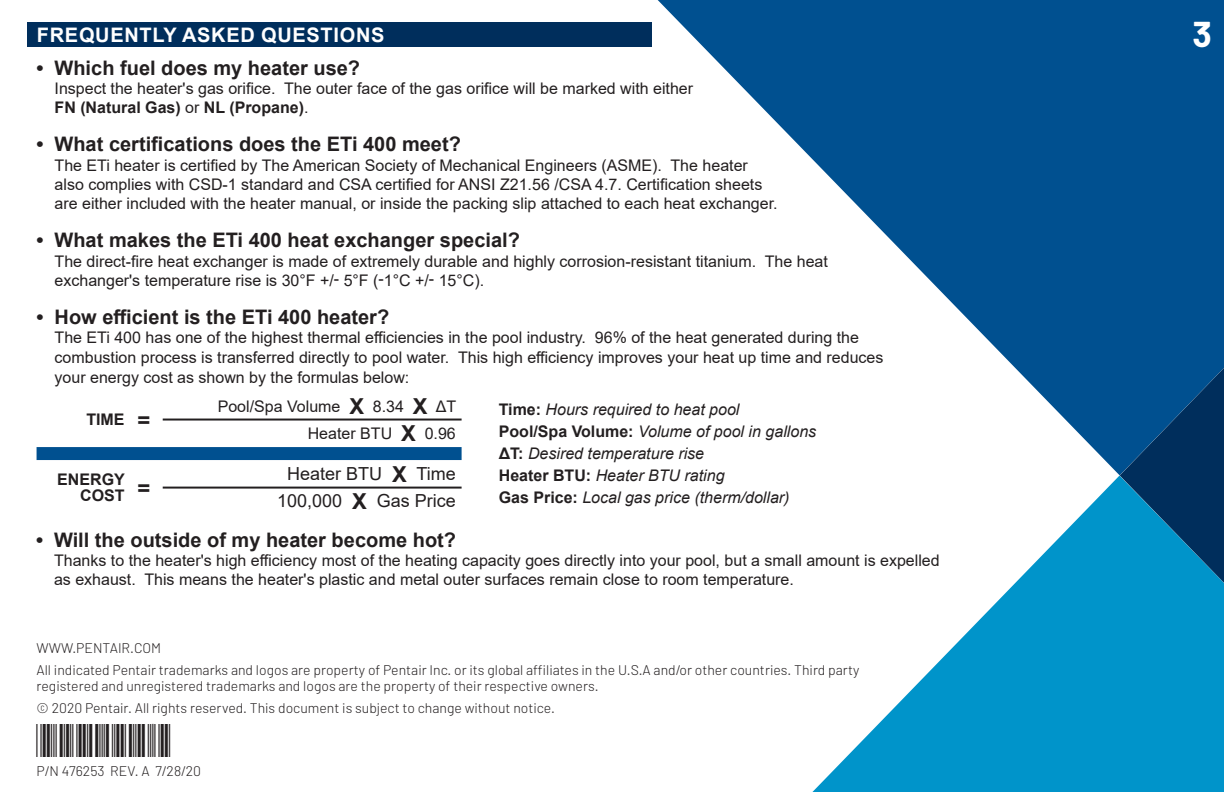
<style>
.page{position:relative;width:1224px;height:792px;background:#fff}
.page>*{position:absolute;margin:0;border:0;box-sizing:border-box;transform-origin:0 0}
.TrademarksDisclaimer{font:44px "Free 3 of 9";color:#231f20}
.t1{font:700 36px "Barlow";color:#fff}
.t2{font:700 22px "Arial";color:#231f20}
.t3{font:700 20px "Arial";color:#231f20}
.Body_text{font:700 20px "Arial";letter-spacing:.035em;color:#fff}
.t4{font:18px "Arial";color:#231f20}
.Body_text-2{font:16px/19.2px "Arial";color:#231f20}
.t5{font:italic 16px "Arial";color:#231f20}
.t6{font:700 16px "Arial";color:#231f20}
.TrademarksDisclaimer-2{font:300 14px/16px "Barlow";color:#231f20}
.s1{font-weight:700}
.s2{font-weight:700;font-size:22px}
.s3{font-weight:700;font-style:normal}
</style>
<div class="page">
<svg style="left:812px;top:475px;width:412px;height:317px;fill:#0094ca"></svg>
<svg style="left:657px;top:0;width:567px;height:475px;fill:#005090"></svg>
<svg style="left:1120px;top:368px;width:104px;height:215px"></svg>
<div style="left:27px;top:22px;width:625px;height:25px;background:#002e5c"></div>
<svg style="left:37px;top:447px;width:425px;height:13px"></svg>
<hr style="left:163px;top:487px;width:299px;height:2px;background:#231f20">
<hr style="left:163px;top:419px;width:299px;height:2px;background:#231f20">
<p class="Body_text" style="left:37px;top:21px;width:349px">FREQUENTLY ASKED QUESTIONS</p>
<p class="t3" style="left:37px;top:54px;width:325px">• Which fuel does my heater use?</p>
<p class="Body_text-2" style="left:55px;top:79px;width:640px">Inspect the heater's gas orifice. The outer face of the gas orifice will be marked with either<br><span class="s1">FN (Natural Gas)</span> or <span class="s1">NL (Propane)</span>.</p>
<p class="t3" style="left:37px;top:130px;width:426px">• What certifications does the ETi 400 meet?</p>
<p class="Body_text-2" style="left:55px;top:155px;width:725px">The ETi heater is certified by The American Society of Mechanical Engineers (ASME). The heater also complies with CSD-1 standard and CSA certified for ANSI Z21.56 /CSA 4.7. Certification sheets are either included with the heater manual, or inside the packing slip attached to each heat exchanger.</p>
<p class="t3" style="left:37px;top:226px;width:485px">• What makes the ETi 400 heat exchanger special?</p>
<p class="Body_text-2" style="left:55px;top:251px;width:775px">The direct-fire heat exchanger is made of extremely durable and highly corrosion-resistant titanium. The heat exchanger's temperature rise is 30°F +/- 5°F (-1°C +/- 15°C).</p>
<p class="t3" style="left:37px;top:303px;width:354px">• How efficient is the ETi 400 heater?</p>
<p class="Body_text-2" style="left:55px;top:328px;width:830px;line-height:20px">The ETi 400 has one of the highest thermal efficiencies in the pool industry. 96% of the heat generated during the combustion process is transferred directly to pool water. This high efficiency improves your heat up time and reduces your energy cost as shown by the formulas below:</p>
<p class="t6" style="left:86px;top:408px;width:40px">TIME</p>
<p class="t2" style="left:138px;top:404px;width:14px">=</p>
<p class="t6" style="left:57px;top:469px;width:69px">ENERGY</p>
<p class="t6" style="left:80px;top:485px;width:46px">COST</p>
<p class="t2" style="left:138px;top:472px;width:14px">=</p>
<p class="Body_text-2" style="left:218px;top:396px;width:240px">Pool/Spa Volume <span class="s2">X</span> 8.34 <span class="s2">X</span> ΔT</p>
<p class="Body_text-2" style="left:308px;top:424px;width:150px">Heater BTU <span class="s2">X</span> 0.96</p>
<p class="t4" style="left:287px;top:461px;width:170px">Heater BTU <span class="s2">X</span> Time</p>
<p class="t4" style="left:277px;top:489px;width:180px">100,000 <span class="s2">X</span> Gas Price</p>
<p class="t5" style="left:499px;top:399px;width:242px"><span class="s3">Time:</span> Hours required to heat pool</p>
<p class="t5" style="left:499px;top:421px;width:319px"><span class="s3">Pool/Spa Volume:</span> Volume of pool in gallons</p>
<p class="t5" style="left:499px;top:443px;width:207px"><span class="s3">ΔT:</span> Desired temperature rise</p>
<p class="t5" style="left:499px;top:465px;width:227px"><span class="s3">Heater BTU:</span> Heater BTU rating</p>
<p class="t5" style="left:499px;top:487px;width:292px"><span class="s3">Gas Price:</span> Local gas price (therm/dollar)</p>
<p class="t3" style="left:36px;top:526px;width:422px">• Will the outside of my heater become hot?</p>
<p class="Body_text-2" style="left:54px;top:551px;width:887px">Thanks to the heater's high efficiency most of the heating capacity goes directly into your pool, but a small amount is expelled as exhaust. This means the heater's plastic and metal outer surfaces remain close to room temperature.</p>
<p class="TrademarksDisclaimer-2" style="left:37px;top:640px;width:126px">WWW.PENTAIR.COM</p>
<p class="TrademarksDisclaimer-2" style="left:37px;top:662px;width:824px">All indicated Pentair trademarks and logos are property of Pentair Inc. or its global affiliates in the U.S.A and/or other countries. Third party registered and unregistered trademarks and logos are the property of their respective owners.</p>
<p class="TrademarksDisclaimer-2" style="left:37px;top:699px;width:520px">© 2020 Pentair. All rights reserved. This document is subject to change without notice.</p>
<p class="TrademarksDisclaimer" style="left:37px;top:716px;width:136px">*476253*</p>
<p class="TrademarksDisclaimer-2" style="left:37px;top:762px;width:166px">P/N 476253 REV. A 7/28/20</p>
<p class="t1" style="left:1192px;top:12px;width:21px">3</p>
</div>
